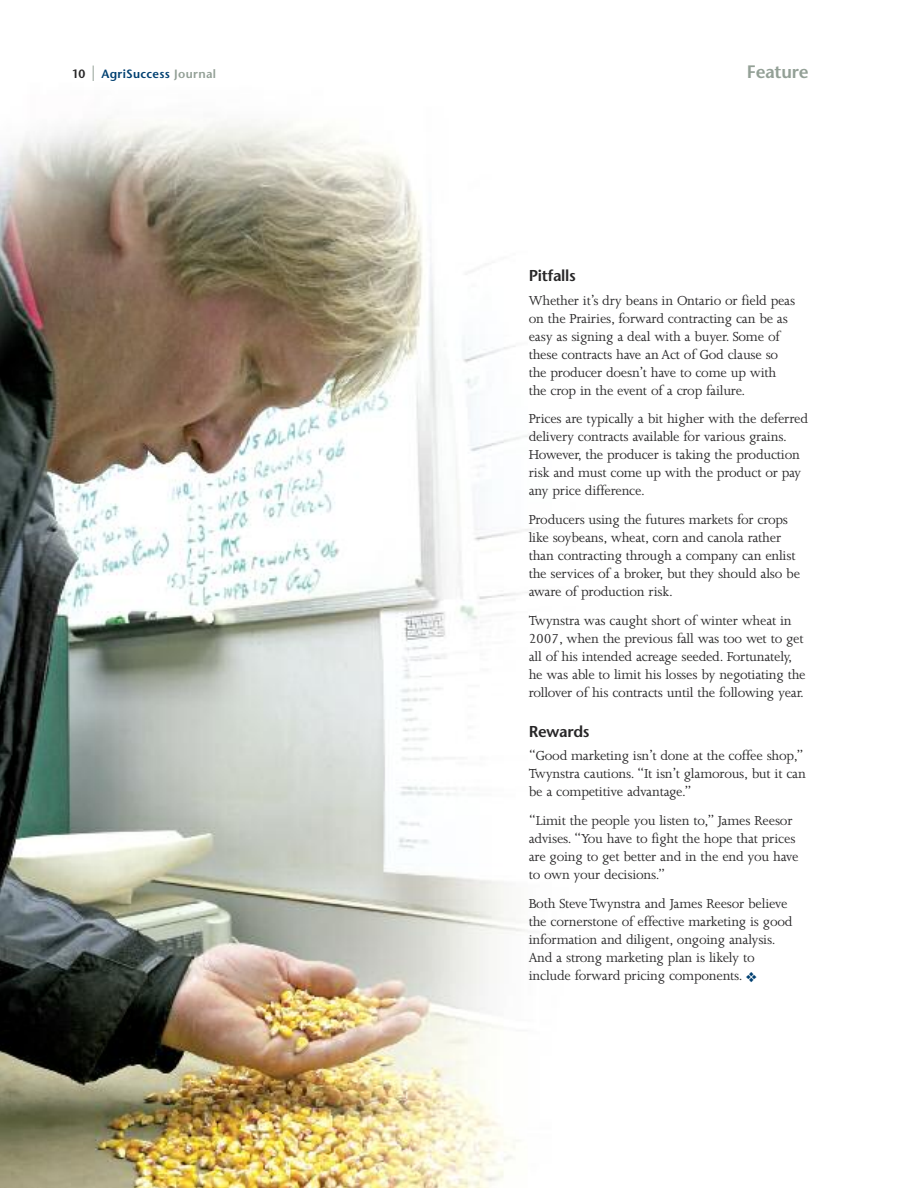
<style>
.page{position:relative;width:918px;height:1188px;background:#fff}
.page>*{position:absolute;margin:0;border:0;box-sizing:border-box;transform-origin:0 0}
.t1{font:600 18px "Stone Sans";letter-spacing:-.015em;color:#93a096}
.t2{font:600 15.75px "Stone Sans";letter-spacing:-.015em;color:#272627}
.t3{font:15px/18px "Joanna";letter-spacing:-.015em;color:#272627}
.t4{font:600 12px "Stone Sans";letter-spacing:.025em;color:#004071}
.s1{color:#272627}
.s2{font-size:21px;color:#93a096}
.s3{color:#93a096}
.s4{color:#004071}
</style>
<div class="page">
<img style="left:0;top:118px;width:532px;height:1070px">
<p class="t4" style="left:72px;top:69px;width:146px"><span class="s1">10</span> <span class="s2">|</span> AgriSuccess <span class="s3">Journal</span></p>
<p class="t1" style="left:747px;top:65px;width:63px">Feature</p>
<p class="t2" style="left:529px;top:270px;width:49px">Pitfalls</p>
<p class="t3" style="left:529px;top:292px;width:268px">Whether it’s dry beans in Ontario or field peas on the Prairies, forward contracting can be as easy as signing a deal with a buyer. Some of these contracts have an Act of God clause so the producer doesn’t have to come up with the crop in the event of a crop failure.</p>
<p class="t3" style="left:529px;top:411px;width:281px">Prices are typically a bit higher with the deferred delivery contracts available for various grains.<br>However, the producer is taking the production risk and must come up with the product or pay any price difference.</p>
<p class="t3" style="left:529px;top:512px;width:273px">Producers using the futures markets for crops like soybeans, wheat, corn and canola rather than contracting through a company can enlist the services of a broker, but they should also be aware of production risk.</p>
<p class="t3" style="left:529px;top:613px;width:278px">Twynstra was caught short of winter wheat in 2007, when the previous fall was too wet to get all of his intended acreage seeded. Fortunately, he was able to limit his losses by negotiating the rollover of his contracts until the following year.</p>
<p class="t2" style="left:529px;top:725px;width:62px">Rewards</p>
<p class="t3" style="left:529px;top:748px;width:279px">“Good marketing isn’t done at the coffee shop,”<br>Twynstra cautions. “It isn’t glamorous, but it can be a competitive advantage.”</p>
<p class="t3" style="left:529px;top:813px;width:271px">“Limit the people you listen to,” James Reesor advises. “You have to fight the hope that prices are going to get better and in the end you have to own your decisions.”</p>
<p class="t3" style="left:529px;top:895px;width:265px">Both SteveTwynstra and James Reesor believe the cornerstone of effective marketing is good information and diligent, ongoing analysis.<br>And a strong marketing plan is likely to include forward pricing components. <span class="s4">❖</span></p>
</div>
